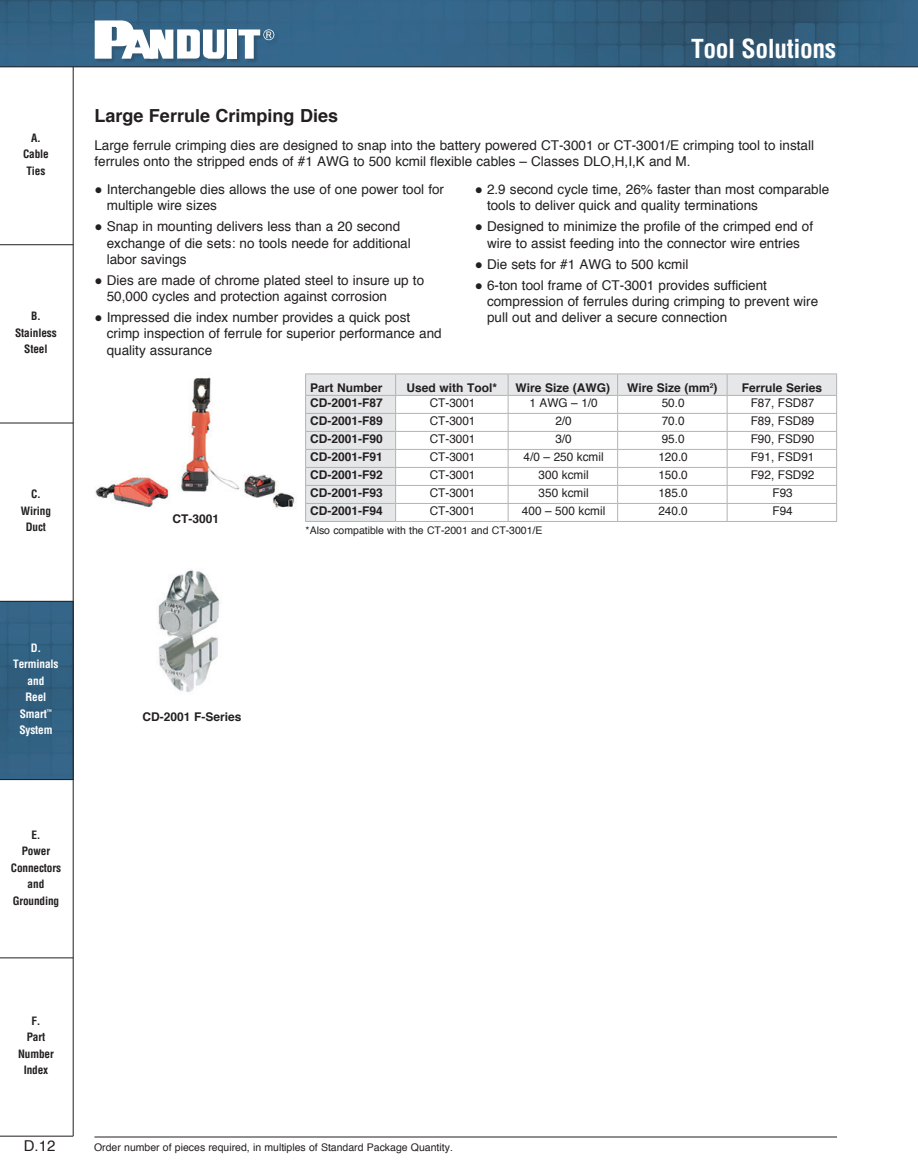
<style>
.page{position:relative;width:918px;height:1175px;background:#fff}
.page>*{position:absolute;margin:0;border:0;box-sizing:border-box;transform-origin:0 0}
.t1{font:700 condensed 25.5px "Helvetica";letter-spacing:-.015em;color:#fff}
.t2{font:700 18px "Helvetica";color:#231f20}
.t3{font:15px "Helvetica";color:#231f20}
.t4{font:13.5px/16.2px "Helvetica";color:#231f20}
.t5{font:12px "Helvetica";color:#231f20}
.t6{font:700 12px "Helvetica";color:#231f20}
.t7{font:700 condensed 11.25px/16.5px "Helvetica";letter-spacing:-.01em;color:#231f20;text-align:center}
.t8{font:700 condensed 11.25px/16.5px "Helvetica";letter-spacing:-.01em;color:#fff;text-align:center}
.t9{font:10.5px "Helvetica";color:#231f20}
</style>
<div class="page">
<img style="left:0;top:0;width:918px;height:67px">
<div style="left:95px;top:20px;width:184px;height:43px;background:#231f20;opacity:.22"></div>
<div style="left:228px;top:30px;width:9px;height:29px;background:#fff"></div>
<svg style="left:95px;top:20px;width:129px;height:39px"></svg>
<svg style="left:238px;top:29px;width:36px;height:30px"></svg>
<div style="left:0;top:602px;width:73px;height:177px;background:#326283"></div>
<hr style="left:0;top:244px;width:73px;height:1px;background:#231f20">
<hr style="left:0;top:423px;width:73px;height:1px;background:#231f20">
<hr style="left:0;top:601px;width:73px;height:1px;background:#231f20">
<hr style="left:0;top:779px;width:73px;height:1px;background:#231f20">
<hr style="left:0;top:957px;width:73px;height:1px;background:#231f20">
<hr style="left:0;top:1135px;width:73px;height:1px;background:#231f20">
<hr style="left:0;top:67px;width:918px;height:1px;background:#231f20">
<hr style="left:73px;top:67px;width:1px;height:1069px;background:#231f20">
<hr style="left:94px;top:1136px;width:743px;height:1px;background:#231f20">
<img style="left:95px;top:377px;width:200px;height:132px">
<img style="left:158px;top:570px;width:62px;height:122px">
<svg style="left:306px;top:374px;width:530px;height:147px"></svg>
<svg style="left:617px;top:374px;width:1px;height:147px"></svg>
<svg style="left:727px;top:374px;width:1px;height:147px"></svg>
<svg style="left:836px;top:374px;width:1px;height:147px"></svg>
<hr style="left:305px;top:373px;width:91px;height:1px;background:#b2b3b7">
<hr style="left:305px;top:395px;width:90px;height:1px;background:#b2b3b7">
<hr style="left:508px;top:395px;width:110px;height:1px;background:#b2b3b7">
<hr style="left:618px;top:395px;width:109px;height:1px;background:#b2b3b7">
<hr style="left:727px;top:395px;width:110px;height:1px;background:#b2b3b7">
<hr style="left:305px;top:413px;width:91px;height:1px;background:#b2b3b7">
<hr style="left:396px;top:413px;width:112px;height:1px;background:#b2b3b7">
<hr style="left:508px;top:413px;width:110px;height:1px;background:#b2b3b7">
<hr style="left:618px;top:413px;width:109px;height:1px;background:#b2b3b7">
<hr style="left:727px;top:413px;width:110px;height:1px;background:#b2b3b7">
<hr style="left:305px;top:431px;width:91px;height:1px;background:#b2b3b7">
<hr style="left:396px;top:431px;width:112px;height:1px;background:#b2b3b7">
<hr style="left:508px;top:431px;width:110px;height:1px;background:#b2b3b7">
<hr style="left:618px;top:431px;width:109px;height:1px;background:#b2b3b7">
<hr style="left:727px;top:431px;width:110px;height:1px;background:#b2b3b7">
<hr style="left:305px;top:449px;width:91px;height:1px;background:#b2b3b7">
<hr style="left:396px;top:449px;width:112px;height:1px;background:#b2b3b7">
<hr style="left:508px;top:449px;width:110px;height:1px;background:#b2b3b7">
<hr style="left:618px;top:449px;width:109px;height:1px;background:#b2b3b7">
<hr style="left:727px;top:449px;width:110px;height:1px;background:#b2b3b7">
<hr style="left:305px;top:467px;width:91px;height:1px;background:#b2b3b7">
<hr style="left:396px;top:467px;width:112px;height:1px;background:#b2b3b7">
<hr style="left:508px;top:467px;width:110px;height:1px;background:#b2b3b7">
<hr style="left:618px;top:467px;width:109px;height:1px;background:#b2b3b7">
<hr style="left:727px;top:467px;width:110px;height:1px;background:#b2b3b7">
<hr style="left:305px;top:485px;width:91px;height:1px;background:#b2b3b7">
<hr style="left:396px;top:485px;width:112px;height:1px;background:#b2b3b7">
<hr style="left:508px;top:485px;width:110px;height:1px;background:#b2b3b7">
<hr style="left:618px;top:485px;width:109px;height:1px;background:#b2b3b7">
<hr style="left:727px;top:485px;width:110px;height:1px;background:#b2b3b7">
<hr style="left:305px;top:503px;width:91px;height:1px;background:#b2b3b7">
<hr style="left:396px;top:503px;width:112px;height:1px;background:#b2b3b7">
<hr style="left:508px;top:503px;width:110px;height:1px;background:#b2b3b7">
<hr style="left:618px;top:503px;width:109px;height:1px;background:#b2b3b7">
<hr style="left:727px;top:503px;width:110px;height:1px;background:#b2b3b7">
<hr style="left:508px;top:373px;width:110px;height:1px;background:#b2b3b7">
<hr style="left:618px;top:373px;width:109px;height:1px;background:#b2b3b7">
<hr style="left:727px;top:373px;width:110px;height:1px;background:#b2b3b7">
<hr style="left:396px;top:373px;width:112px;height:1px;background:#b2b3b7">
<svg style="left:395px;top:374px;width:1px;height:147px"></svg>
<svg style="left:508px;top:374px;width:1px;height:147px"></svg>
<hr style="left:395px;top:395px;width:113px;height:1px;background:#b2b3b7">
<hr style="left:305px;top:521px;width:91px;height:1px;background:#b2b3b7">
<hr style="left:396px;top:521px;width:112px;height:1px;background:#b2b3b7">
<hr style="left:508px;top:521px;width:110px;height:1px;background:#b2b3b7">
<hr style="left:618px;top:521px;width:109px;height:1px;background:#b2b3b7">
<hr style="left:727px;top:521px;width:110px;height:1px;background:#b2b3b7">
<svg style="left:305px;top:374px;width:1px;height:147px"></svg>
<p class="t7" style="left:23px;top:129px;width:27px">A.<br>Cable<br>Ties</p>
<p class="t7" style="left:15px;top:307px;width:43px">B.<br>Stainless<br>Steel</p>
<p class="t7" style="left:21px;top:486px;width:32px">C.<br>Wiring<br>Duct</p>
<h2 class="t2" style="left:94px;top:101px;width:245px">Large Ferrule Crimping Dies</h2>
<h1 class="t1" style="left:691px;top:33px;width:147px">Tool Solutions</h1>
<p class="t4" style="left:94px;top:137px;width:721px">Large ferrule crimping dies are designed to snap into the battery powered CT-3001 or CT-3001/E crimping tool to install ferrules onto the stripped ends of #1 AWG to 500 kcmil flexible cables – Classes DLO,H,I,K and M.</p>
<p class="t4" style="left:107px;top:181px;width:339px;text-indent:-12px">● Interchangeble dies allows the use of one power tool for multiple wire sizes</p>
<p class="t4" style="left:107px;top:219px;width:305px;text-indent:-12px">● Snap in mounting delivers less than a 20 second exchange of die sets: no tools neede for additional labor savings</p>
<p class="t4" style="left:107px;top:272px;width:319px;text-indent:-12px">● Dies are made of chrome plated steel to insure up to<br>50,000 cycles and protection against corrosion</p>
<p class="t4" style="left:107px;top:310px;width:337px;text-indent:-12px">● Impressed die index number provides a quick post crimp inspection of ferrule for superior performance and quality assurance</p>
<p class="t4" style="left:487px;top:181px;width:344px;text-indent:-12px">● 2.9 second cycle time, 26% faster than most comparable tools to deliver quick and quality terminations</p>
<p class="t4" style="left:475px;top:219px;width:340px;text-align:center">● Designed to minimize the profile of the crimped end of wire to assist feeding into the connector wire entries</p>
<p class="t4" style="left:475px;top:256px;width:215px">● Die sets for #1 AWG to 500 kcmil</p>
<p class="t4" style="left:487px;top:277px;width:333px;text-indent:-12px">● 6-ton tool frame of CT-3001 provides sufficient compression of ferrules during crimping to prevent wire pull out and deliver a secure connection</p>
<p class="t6" style="left:172px;top:509px;width:48px">CT-3001</p>
<p class="t6" style="left:310px;top:378px;width:74px">Part Number</p>
<p class="t6" style="left:407px;top:378px;width:92px">Used with Tool*</p>
<p class="t6" style="left:516px;top:378px;width:96px">Wire Size (AWG)</p>
<p class="t6" style="left:627px;top:378px;width:92px">Wire Size (mm<sup>2</sup>)</p>
<p class="t6" style="left:742px;top:378px;width:82px">Ferrule Series</p>
<p class="t6" style="left:310px;top:393px;width:74px">CD-2001-F87</p>
<p class="t5" style="left:430px;top:394px;width:47px">CT-3001</p>
<p class="t5" style="left:529px;top:394px;width:70px">1 AWG – 1/0</p>
<p class="t5" style="left:662px;top:394px;width:24px">50.0</p>
<p class="t5" style="left:751px;top:394px;width:65px">F87, FSD87</p>
<p class="t6" style="left:310px;top:411px;width:74px">CD-2001-F89</p>
<p class="t5" style="left:430px;top:412px;width:47px">CT-3001</p>
<p class="t5" style="left:555px;top:412px;width:18px">2/0</p>
<p class="t5" style="left:662px;top:412px;width:24px">70.0</p>
<p class="t5" style="left:751px;top:412px;width:65px">F89, FSD89</p>
<p class="t6" style="left:310px;top:429px;width:74px">CD-2001-F90</p>
<p class="t5" style="left:430px;top:430px;width:47px">CT-3001</p>
<p class="t5" style="left:555px;top:430px;width:18px">3/0</p>
<p class="t5" style="left:662px;top:430px;width:24px">95.0</p>
<p class="t5" style="left:751px;top:430px;width:65px">F90, FSD90</p>
<p class="t6" style="left:310px;top:447px;width:74px">CD-2001-F91</p>
<p class="t5" style="left:430px;top:448px;width:47px">CT-3001</p>
<p class="t5" style="left:524px;top:448px;width:82px">4/0 – 250 kcmil</p>
<p class="t5" style="left:658px;top:448px;width:31px">120.0</p>
<p class="t5" style="left:751px;top:448px;width:65px">F91, FSD91</p>
<p class="t6" style="left:310px;top:465px;width:74px">CD-2001-F92</p>
<p class="t5" style="left:430px;top:466px;width:47px">CT-3001</p>
<p class="t5" style="left:539px;top:466px;width:51px">300 kcmil</p>
<p class="t5" style="left:658px;top:466px;width:31px">150.0</p>
<p class="t5" style="left:751px;top:466px;width:65px">F92, FSD92</p>
<p class="t6" style="left:310px;top:483px;width:74px">CD-2001-F93</p>
<p class="t5" style="left:430px;top:484px;width:47px">CT-3001</p>
<p class="t5" style="left:539px;top:484px;width:51px">350 kcmil</p>
<p class="t5" style="left:658px;top:484px;width:31px">185.0</p>
<p class="t5" style="left:772px;top:484px;width:22px">F93</p>
<p class="t6" style="left:310px;top:501px;width:74px">CD-2001-F94</p>
<p class="t5" style="left:430px;top:502px;width:47px">CT-3001</p>
<p class="t5" style="left:522px;top:502px;width:85px">400 – 500 kcmil</p>
<p class="t5" style="left:658px;top:502px;width:31px">240.0</p>
<p class="t5" style="left:772px;top:502px;width:22px">F94</p>
<p class="t9" style="left:306px;top:522px;width:238px">*Also compatible with the CT-2001 and CT-3001/E</p>
<p class="t8" style="left:13px;top:639px;width:47px">D.<br>Terminals and<br>Reel<br>Smart<sup>™<br></sup>System</p>
<p class="t7" style="left:11px;top:826px;width:52px">E.<br>Power<br>Connectors and<br>Grounding</p>
<p class="t6" style="left:143px;top:707px;width:101px">CD-2001 F-Series</p>
<p class="t7" style="left:18px;top:1012px;width:37px">F.<br>Part<br>Number<br>Index</p>
<p class="t3" style="left:24px;top:1134px;width:33px">D.12</p>
<p class="t9" style="left:94px;top:1139px;width:360px">Order number of pieces required, in multiples of Standard Package Quantity.</p>
</div>
